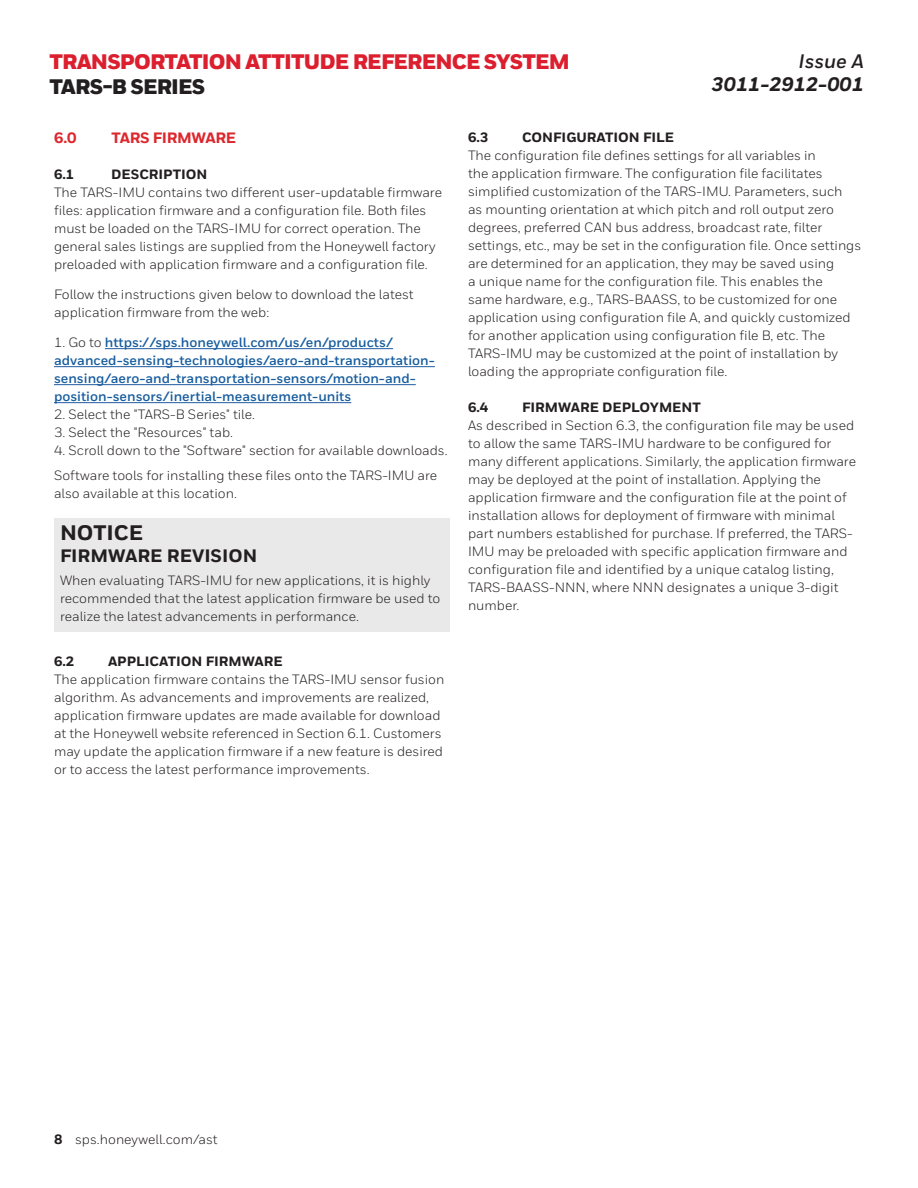
<style>
.page{position:relative;width:918px;height:1188px;background:#fff}
.page>*{position:absolute;margin:0;border:0;box-sizing:border-box;transform-origin:0 0}
.t1{font:900 21px "Honeywell Sans";letter-spacing:-.04em;color:#dc1f2e}
.t2{font:900 21px "Honeywell Sans";letter-spacing:-.04em;color:#231f20}
.Warning_Subhead{font:800 21px "Honeywell Sans";color:#231f20}
.t3{font:italic 800 19.5px "Honeywell Sans";color:#231f20}
.t4{font:italic 700 19.5px "Honeywell Sans";color:#231f20}
.Warning_Subhead-2{font:800 18px "Honeywell Sans";color:#231f20}
.t5{font:800 15px "Honeywell Sans";letter-spacing:-.02em;color:#dc272d}
.t6{font:13.5px/18px "Honeywell Sans";color:#231f20}
.t7{font:700 13.5px/18px "Honeywell Sans";color:#175d9e}
.heading_2{font:800 13.5px "Honeywell Sans";color:#231f20}
.s1{font-weight:400;color:#231f20}
.s2{font-weight:800}
</style>
<div class="page">
<hr style="left:105px;top:348px;width:288px;height:1px;background:#205d9f">
<hr style="left:54px;top:366px;width:381px;height:1px;background:#205d9f">
<hr style="left:54px;top:384px;width:362px;height:1px;background:#205d9f">
<hr style="left:54px;top:402px;width:297px;height:1px;background:#205d9f">
<div style="left:54px;top:518px;width:396px;height:113px;background:#e9e9e9"></div>
<h1 class="t1" style="left:49px;top:48px;width:522px">TRANSPORTATION ATTITUDE REFERENCE SYSTEM</h1>
<h1 class="t2" style="left:49px;top:74px;width:157px">TARS-B SERIES</h1>
<h2 class="t4" style="left:799px;top:49px;width:67px">Issue A</h2>
<h2 class="t3" style="left:712px;top:72px;width:154px">3011-2912-001</h2>
<p class="t5" style="left:54px;top:129px;width:24px">6.0</p>
<p class="t5" style="left:112px;top:129px;width:126px">TARS FIRMWARE</p>
<p class="heading_2" style="left:54px;top:166px;width:22px">6.1</p>
<p class="heading_2" style="left:111px;top:166px;width:98px">DESCRIPTION</p>
<p class="t6" style="left:54px;top:184px;width:390px">The TARS-IMU contains two different user-updatable firmware files: application firmware and a configuration file. Both files must be loaded on the TARS-IMU for correct operation. The general sales listings are supplied from the Honeywell factory preloaded with application firmware and a configuration file.</p>
<p class="t6" style="left:54px;top:286px;width:361px">Follow the instructions given below to download the latest application firmware from the web:</p>
<p class="t7" style="left:54px;top:334px;width:382px"><span class="s1">1. Go to</span> https://sps.honeywell.com/us/en/products/ advanced-sensing-technologies/aero-and-transportation&shy;sensing/aero-and-transportation-sensors/motion-and&shy;position-sensors/inertial-measurement-units</p>
<p class="t6" style="left:54px;top:406px;width:203px">2. Select the "TARS-B Series" tile.</p>
<p class="t6" style="left:54px;top:424px;width:181px">3. Select the "Resources" tab.</p>
<p class="t6" style="left:54px;top:442px;width:395px">4. Scroll down to the "Software" section for available downloads.</p>
<p class="t6" style="left:54px;top:467px;width:385px">Software tools for installing these files onto the TARS-IMU are also available at this location.</p>
<p class="Warning_Subhead" style="left:60px;top:520px;width:85px">NOTICE</p>
<p class="Warning_Subhead-2" style="left:60px;top:545px;width:199px">FIRMWARE REVISION</p>
<p class="t6" style="left:60px;top:571px;width:382px">When evaluating TARS-IMU for new applications, it is highly recommended that the latest application firmware be used to realize the latest advancements in performance.</p>
<p class="heading_2" style="left:54px;top:653px;width:22px">6.2</p>
<p class="heading_2" style="left:108px;top:653px;width:176px">APPLICATION FIRMWARE</p>
<p class="t6" style="left:54px;top:670px;width:392px">The application firmware contains the TARS-IMU sensor fusion algorithm. As advancements and improvements are realized, application firmware updates are made available for download at the Honeywell website referenced in Section 6.1. Customers may update the application firmware if a new feature is desired or to access the latest performance improvements.</p>
<p class="heading_2" style="left:468px;top:129px;width:22px">6.3</p>
<p class="heading_2" style="left:522px;top:129px;width:154px">CONFIGURATION FILE</p>
<p class="t6" style="left:468px;top:147px;width:395px">The configuration file defines settings for all variables in<br>the application firmware. The configuration file facilitates simplified customization of the TARS-IMU. Parameters, such<br>as mounting orientation at which pitch and roll output zero degrees, preferred CAN bus address, broadcast rate, filter settings, etc., may be set in the configuration file. Once settings are determined for an application, they may be saved using<br>a unique name for the configuration file. This enables the<br>same hardware, e.g., TARS-BAASS, to be customized for one application using configuration file A, and quickly customized for another application using configuration file B, etc. The TARS-IMU may be customized at the point of installation by loading the appropriate configuration file.</p>
<p class="heading_2" style="left:468px;top:399px;width:22px">6.4</p>
<p class="heading_2" style="left:522px;top:399px;width:180px">FIRMWARE DEPLOYMENT</p>
<p class="t6" style="left:468px;top:417px;width:390px">As described in Section 6.3, the configuration file may be used to allow the same TARS-IMU hardware to be configured for many different applications. Similarly, the application firmware may be deployed at the point of installation. Applying the application firmware and the configuration file at the point of installation allows for deployment of firmware with minimal part numbers established for purchase. If preferred, the TARS-IMU may be preloaded with specific application firmware and configuration file and identified by a unique catalog listing, TARS-BAASS-NNN, where NNN designates a unique 3-digit number.</p>
<p class="t6" style="left:54px;top:1131px;width:165px"><span class="s2">8</span> sps.honeywell.com/ast</p>
</div>
